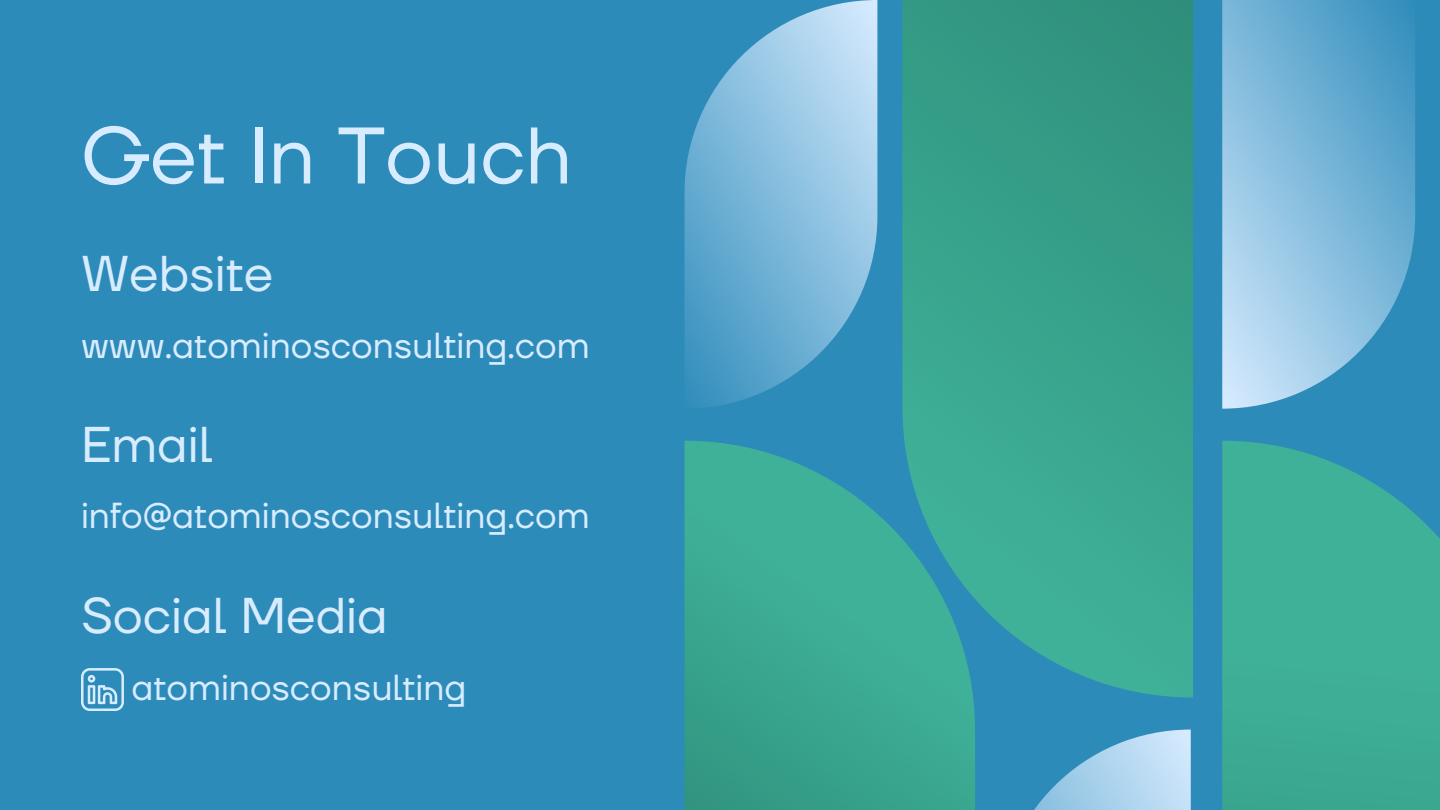
<style>
.page{position:relative;width:1440px;height:810px;background:#2d8bba}
.page>*{position:absolute;margin:0;border:0;box-sizing:border-box;transform-origin:0 0}
.t1{font:80px "TT Firs Neue";color:#d8ecff}
.t2{font:50px "TT Firs Neue";color:#d8ecff}
.t3{font:36px "TT Firs Neue";color:#d8ecff}
</style>
<div class="page">
<svg style="left:684px;top:441px;width:291px;height:369px;background:#3aa694"></svg>
<svg style="left:902px;top:0;width:291px;height:697px;background:#37a28f"></svg>
<svg style="left:1222px;top:441px;width:218px;height:369px;background:#3cab98"></svg>
<svg style="left:1222px;top:0;width:193px;height:409px;background:#78b5d8"></svg>
<svg style="left:1034px;top:730px;width:157px;height:80px"></svg>
<svg style="left:684px;top:0;width:193px;height:407px"></svg>
<svg style="left:81px;top:668px;width:43px;height:43px"></svg>
<p class="t1" style="left:81px;top:107px;width:492px">Get In Touch</p>
<p class="t2" style="left:81px;top:244px;width:194px">Website</p>
<p class="t3" style="left:81px;top:323px;width:510px">www.atominosconsulting.com</p>
<p class="t2" style="left:81px;top:415px;width:133px">Email</p>
<p class="t3" style="left:81px;top:494px;width:510px">info@atominosconsulting.com</p>
<p class="t2" style="left:81px;top:586px;width:308px">Social Media</p>
<p class="t3" style="left:131px;top:665px;width:337px">atominosconsulting</p>
</div>
